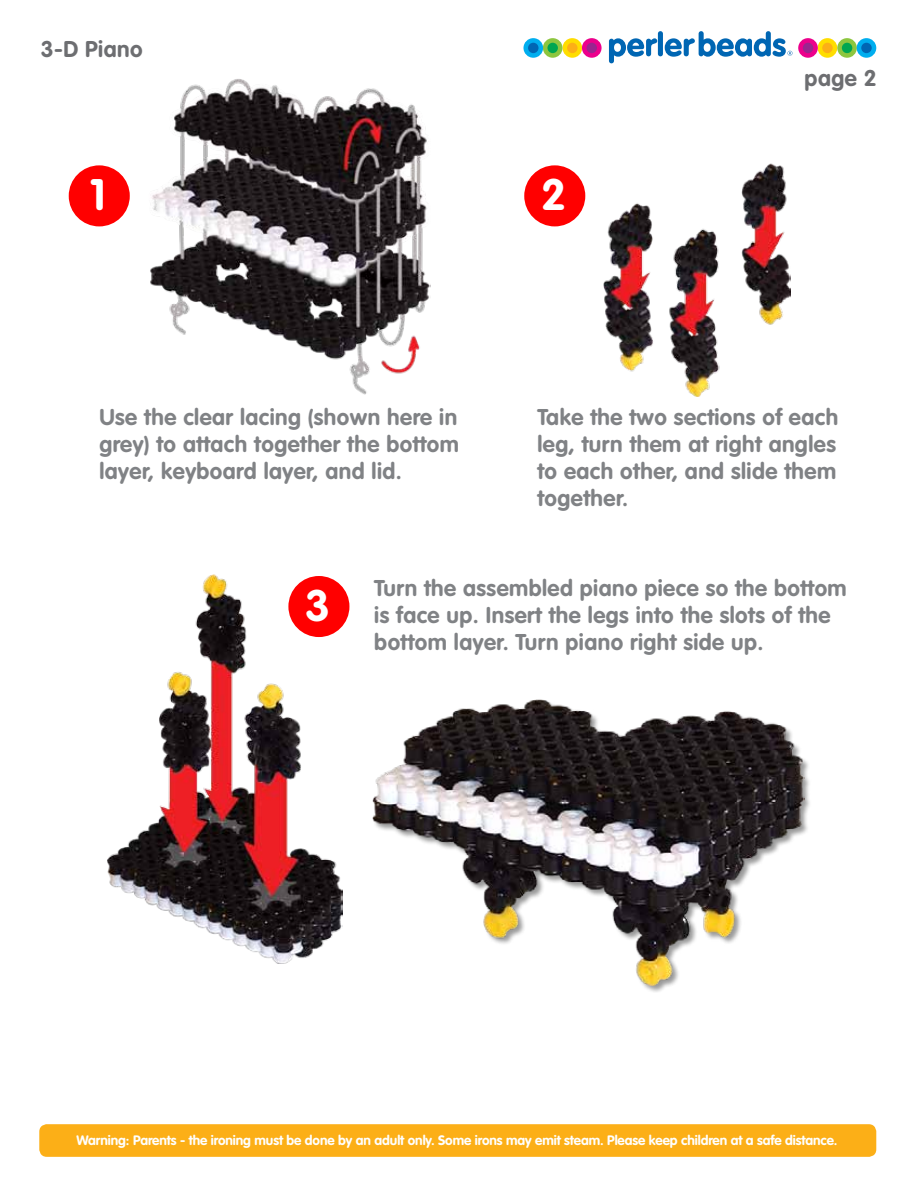
<style>
.page{position:relative;width:918px;height:1188px;background:#fff}
.page>*{position:absolute;margin:0;border:0;box-sizing:border-box;transform-origin:0 0}
.t1{font:700 43.5px "VAG Rounded";color:#fff}
.t2{font:700 22.5px/27px "VAG Rounded";letter-spacing:.02em;color:#808285;text-align:justify}
.t3{font:700 22.5px "VAG Rounded";letter-spacing:.02em;color:#6d6e71}
.t4{font:700 13.5px "VAG Rounded";letter-spacing:-.005em;color:#fff}
</style>
<div class="page">
<div style="left:39px;top:1124px;width:837px;height:33px;background:#fcaf17;border-radius:8px"></div>
<svg style="left:523px;top:38px;width:79px;height:20px"></svg>
<svg style="left:798px;top:38px;width:78px;height:20px"></svg>
<svg style="left:609px;top:38px;width:48px;height:25px"></svg>
<div style="left:658px;top:31px;width:5px;height:25px;background:#0066b3;border-radius:3px"></div>
<svg style="left:665px;top:31px;width:127px;height:26px"></svg>
<img style="left:150px;top:79px;width:280px;height:315px">
<img style="left:604px;top:163px;width:186px;height:234px">
<img style="left:107px;top:575px;width:235px;height:389px">
<div style="left:69px;top:165px;width:61px;height:61px;background:#f00;border-radius:50%"></div>
<div style="left:524px;top:165px;width:61px;height:61px;background:#f00;border-radius:50%"></div>
<div style="left:288px;top:576px;width:61px;height:61px;background:#f00;border-radius:50%"></div>
<div style="left:372px;top:699px;width:440px;height:294px;background:#000;opacity:.4"></div>
<img style="left:372px;top:699px;width:433px;height:287px">
<p class="t3" style="left:41px;top:35px;width:103px">3-D Piano</p>
<h1 class="t1" style="left:90px;top:169px;width:18px">1</h1>
<h1 class="t1" style="left:541px;top:169px;width:26px">2</h1>
<p class="t3" style="left:805px;top:65px;width:74px">page 2</p>
<p class="t2" style="left:99px;top:403px;width:361px">Use the clear lacing (shown here in grey) to attach together the bottom layer, keyboard layer, and lid.</p>
<p class="t2" style="left:538px;top:403px;width:302px">Take the two sections of each leg, turn them at right angles to each other, and slide them together.</p>
<h1 class="t1" style="left:305px;top:580px;width:26px">3</h1>
<p class="t2" style="left:374px;top:574px;width:474px;text-align:left">Turn the assembled piano piece so the bottom is face up. Insert the legs into the slots of the bottom layer. Turn piano right side up.</p>
<p class="t4" style="left:77px;top:1132px;width:762px">Warning: Parents - the ironing must be done by an adult only. Some irons may emit steam. Please keep children at a safe distance.</p>
</div>
